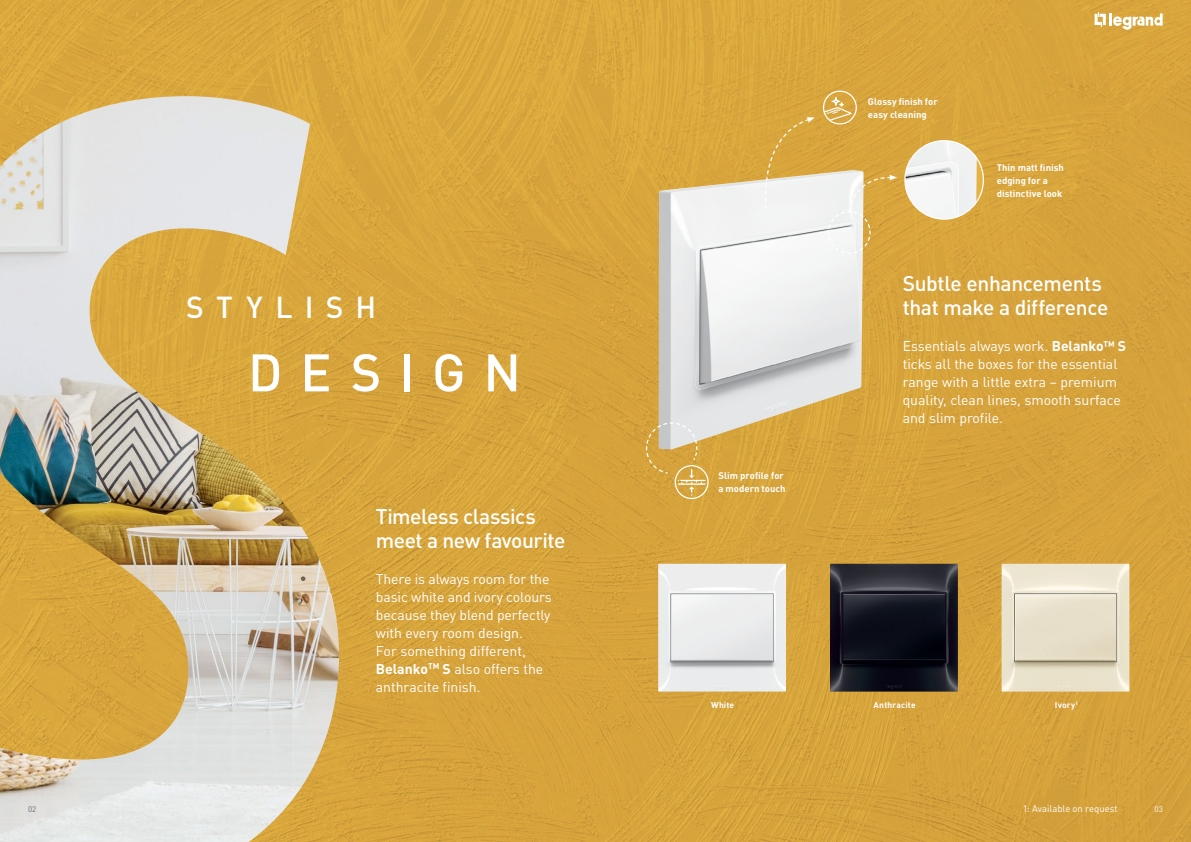
<style>
.page{position:relative;width:1191px;height:842px;background:#d7a43c}
.page>*{position:absolute;margin:0;border:0;box-sizing:border-box;transform-origin:0 0}
.t1{font:500 52px "DIN Pro";letter-spacing:.34em;color:#fff}
.t2{font:500 30px "DIN Pro";letter-spacing:.41em;color:#fff}
.t3{font:500 21px/24px "DIN Pro";letter-spacing:-.02em;color:#fff}
.t4{font:14px/18px "DIN Pro";color:#fff}
.t5{font:700 9.5px/13px "DIN Pro";color:#fff}
.t6{font:9.5px "DIN Pro";color:#fff}
.t7{font:700 8.5px "DIN Pro";letter-spacing:.015em;color:#fff}
.t8{font:8px "DIN Pro";color:#fff}
.t9{font:8px "DIN Pro";color:#6d6e71}
.s1{font-weight:700}
</style>
<div class="page">
<img style="left:0;top:96px;width:339px;height:746px">
<img style="left:659px;top:170px;width:204px;height:279px">
<div style="left:674px;top:465px;width:34px;height:34px;border:1px solid #fff;border-radius:50%"></div>
<svg style="left:645px;top:422px;width:60px;height:74px"></svg>
<svg style="left:757px;top:117px;width:58px;height:93px"></svg>
<svg style="left:823px;top:97px;width:31px;height:27px"></svg>
<div style="left:823px;top:91px;width:34px;height:34px;border:1px solid #fff;border-radius:50%"></div>
<svg style="left:827px;top:175px;width:70px;height:79px"></svg>
<img style="left:658px;top:564px;width:128px;height:128px">
<img style="left:830px;top:564px;width:128px;height:128px">
<img style="left:1001px;top:564px;width:128px;height:128px">
<svg style="left:905px;top:141px;width:78px;height:78px"></svg>
<img style="left:905px;top:141px;width:71px;height:78px">
<div style="left:904px;top:140px;width:80px;height:80px;border:1px solid #fff;border-radius:50%"></div>
<svg style="left:1094px;top:13px;width:68px;height:17px"></svg>
<p class="t9" style="left:28px;top:803px;width:10px">02</p>
<h2 class="t2" style="left:186px;top:286px;width:192px">STYLISH</h2>
<h1 class="t1" style="left:248px;top:337px;width:275px">DESIGN</h1>
<h3 class="t3" style="left:376px;top:503px;width:191px">Timeless classics meet a new favourite</h3>
<p class="t4" style="left:376px;top:568px;width:177px">There is always room for the basic white and ivory colours because they blend perfectly with every room design.<br>For something different,<br><span class="s1">Belanko</span><sup>TM</sup> <span class="s1">S</span> also offers the anthracite finish.</p>
<p class="t5" style="left:718px;top:469px;width:68px">Slim profile for a modern touch</p>
<p class="t5" style="left:868px;top:94px;width:71px">Glossy finish for easy cleaning</p>
<p class="t5" style="left:996px;top:160px;width:69px">Thin matt finish edging for a distinctive look</p>
<h3 class="t3" style="left:902px;top:271px;width:207px">Subtle enhancements that make a difference</h3>
<p class="t4" style="left:902px;top:336px;width:225px">Essentials always work. <span class="s1">Belanko</span><sup>TM</sup> <span class="s1">S </span>ticks all the boxes for the essential range with a little extra – premium quality, clean lines, smooth surface and slim profile.</p>
<p class="t7" style="left:711px;top:699px;width:24px">White</p>
<p class="t7" style="left:1055px;top:699px;width:25px">Ivory<sup>1</sup></p>
<p class="t7" style="left:873px;top:699px;width:44px">Anthracite</p>
<p class="t6" style="left:1022px;top:801px;width:97px">1: Available on request</p>
<p class="t8" style="left:1154px;top:803px;width:10px">03</p>
</div>
